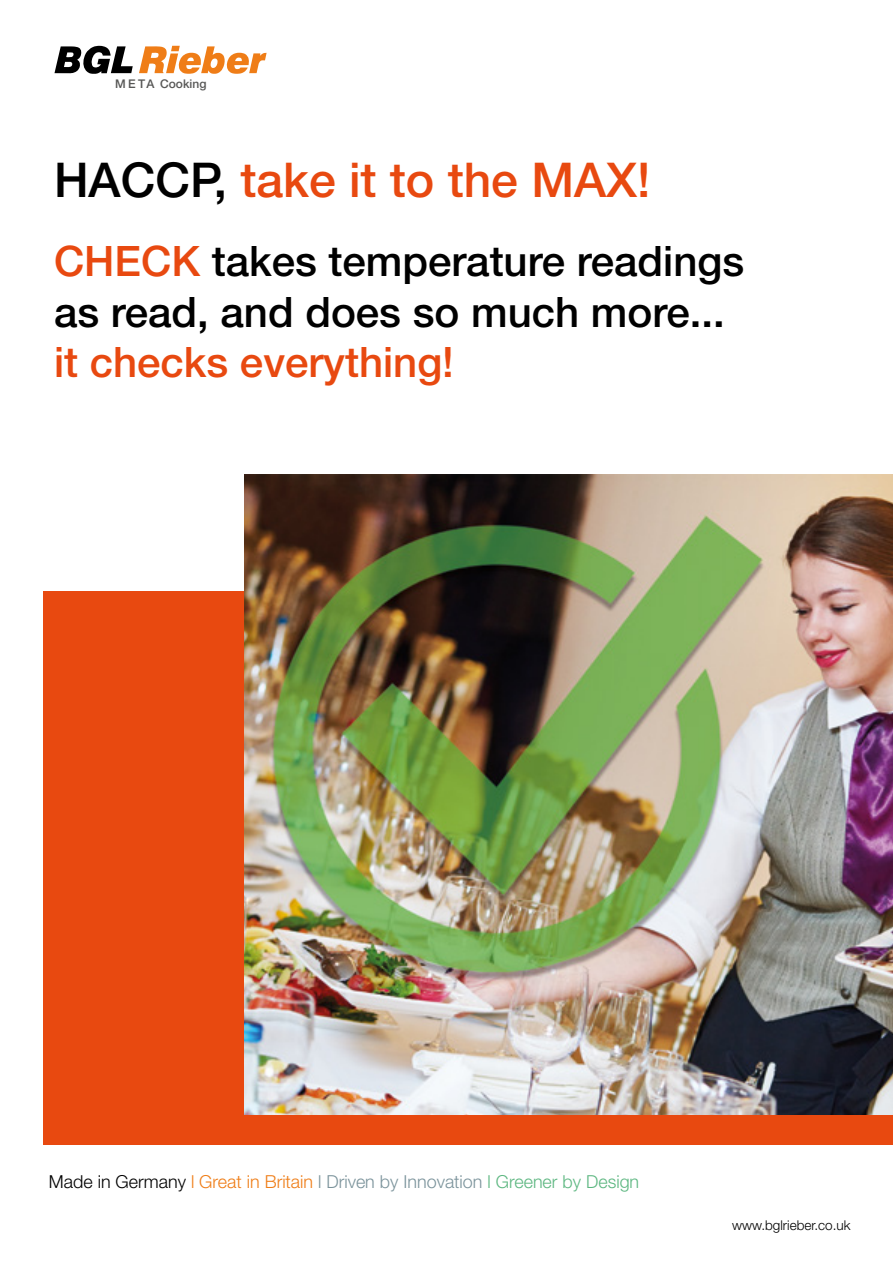
<style>
.page{position:relative;width:893px;height:1263px;background:#fff}
.page>*{position:absolute;margin:0;border:0;box-sizing:border-box;transform-origin:0 0}
.t1{font:500 48px "Helvetica Neue LT Std";color:#e84910}
.t2{font:500 42px/50.4px "Helvetica Neue LT Std";color:#000}
.t3{font:500 42px "Helvetica Neue LT Std";color:#e84910}
.t4{font:300 17.85px "Helvetica Neue LT Std";color:#7b939b}
.t5{font:300 13.5px "Helvetica Neue LT Std";color:#000}
.t6{font:500 12px "Helvetica Neue LT Std";color:#575756}
.s1{color:#000}
.s2{color:#e84910}
.s3{color:#ef7d17}
.s4{color:#5db781}
</style>
<div class="page">
<div style="left:44px;top:591px;width:849px;height:554px;background:#e84910"></div>
<img style="left:244px;top:475px;width:649px;height:639px">
<svg style="left:139px;top:46px;width:128px;height:28px"></svg>
<svg style="left:54px;top:46px;width:79px;height:28px"></svg>
<p class="t6" style="left:115px;top:76px;width:93px">M E TA Cooking</p>
<h1 class="t1" style="left:54px;top:152px;width:598px"><span class="s1">HACCP,</span> take it to the MAX!</h1>
<h2 class="t2" style="left:54px;top:236px;width:692px"><span class="s2">CHECK</span> takes temperature readings as read, and does so much more...</h2>
<h2 class="t3" style="left:54px;top:337px;width:401px">it checks everything!</h2>
<p class="t4" style="left:49px;top:1170px;width:592px"><span class="s1">Made in Germany</span> <span class="s3">l Great in Britain</span> l Driven by Innovation <span class="s4">l Greener by Design</span></p>
<p class="t5" style="left:732px;top:1217px;width:120px">www.bglrieber.co.uk</p>
</div>
